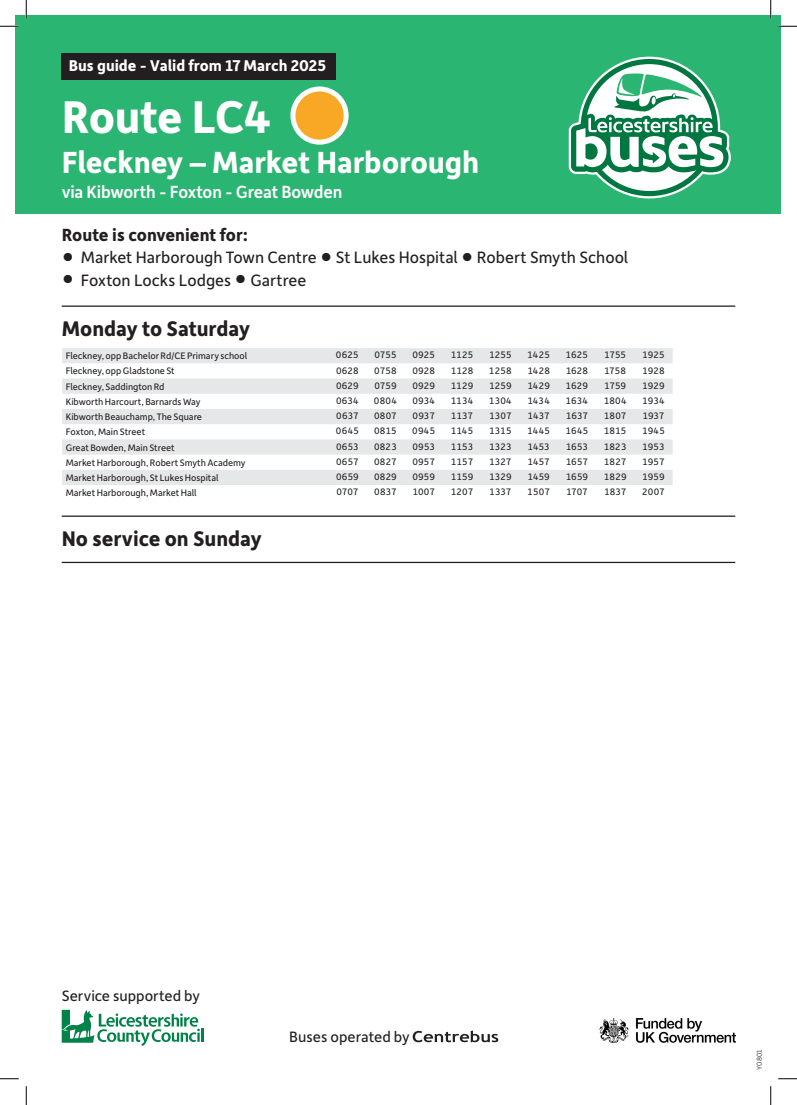
<style>
.page{position:relative;width:797px;height:1105px;background:#fff}
.page>*{position:absolute;margin:0;border:0;box-sizing:border-box;transform-origin:0 0}
.Route_name{font:700 48.75px "Depot New";letter-spacing:-.015em;color:#fff}
.Route_description{font:700 32.5px "Depot New";color:#fff}
.Days_of_the_service{font:700 22.5px "Depot New";color:#231f20}
.Route_description_-_sub{font:500 18.75px "Depot New";letter-spacing:-.01em;color:#fff}
.Sub_heading{font:700 18.75px "Depot New";color:#231f20}
.POIs{font:17.5px "Depot New";color:#231f20}
.t1{font:700 16.62px "Depot New";color:#fff}
.t2{font:16px "Depot New";color:#231f20}
.Table_-_Times{font:10px "Depot New";letter-spacing:.01em;color:#231f20}
.Table_-_Roads{font:10px "Depot New";letter-spacing:-.005em;color:#231f20}
.t3{font:300 7.5px "Depot New";color:#231f20}
.s1{font-size:28.75px}
</style>
<div class="page">
<div style="left:16px;top:16px;width:765px;height:198px;background:#2bb572"></div>
<svg style="left:568px;top:57px;width:163px;height:141px"></svg>
<div style="left:62px;top:53px;width:274px;height:26px;background:#231f20"></div>
<svg style="left:413px;top:1030px;width:85px;height:12px"></svg>
<img style="left:599px;top:1018px;width:136px;height:25px">
<svg style="left:62px;top:1010px;width:141px;height:36px"></svg>
<div style="left:293px;top:89px;width:53px;height:53px;background:#f9a825;border-radius:50%"></div>
<div style="left:290px;top:86px;width:58px;height:59px;border:5px solid #fff;border-radius:50%"></div>
<hr style="left:62px;top:305px;width:673px;height:2px;background:#231f20">
<hr style="left:62px;top:515px;width:673px;height:2px;background:#231f20">
<hr style="left:62px;top:562px;width:673px;height:1px;background:#231f20">
<svg style="left:62px;top:348px;width:610px;height:137px;fill:#e6e7e9"></svg>
<svg style="left:0;top:25px;width:19px;height:2px"></svg>
<svg style="left:778px;top:25px;width:19px;height:2px"></svg>
<svg style="left:0;top:1078px;width:19px;height:1px"></svg>
<svg style="left:778px;top:1078px;width:19px;height:1px"></svg>
<svg style="left:25px;top:0;width:2px;height:19px"></svg>
<svg style="left:25px;top:1086px;width:2px;height:19px"></svg>
<svg style="left:770px;top:0;width:1px;height:19px"></svg>
<svg style="left:770px;top:1086px;width:1px;height:19px"></svg>
<h3 class="t1" style="left:69px;top:54px;width:259px">Bus guide - Valid from 17 March 2025</h3>
<p class="Route_name" style="left:62px;top:85px;width:212px">Route LC4</p>
<p class="Route_description" style="left:62px;top:141px;width:419px">Fleckney – Market Harborough</p>
<p class="Route_description_-_sub" style="left:62px;top:179px;width:282px">via Kibworth - Foxton - Great Bowden</p>
<p class="Sub_heading" style="left:62px;top:222px;width:188px">Route is convenient for:</p>
<p class="POIs" style="left:62px;top:246px;width:568px"><span class="s1">•</span> Market Harborough Town Centre <span class="s1">•</span> St Lukes Hospital <span class="s1">•</span> Robert Smyth School</p>
<p class="POIs" style="left:62px;top:268px;width:246px"><span class="s1">•</span> Foxton Locks Lodges <span class="s1">•</span> Gartree</p>
<p class="Days_of_the_service" style="left:62px;top:313px;width:190px">Monday to Saturday</p>
<p class="Table_-_Roads" style="left:66px;top:349px;width:183px">Fleckney, opp Bachelor Rd/CE Primary school</p>
<p class="Table_-_Times" style="left:336px;top:348px;width:24px">0625</p>
<p class="Table_-_Times" style="left:374px;top:348px;width:24px">0755</p>
<p class="Table_-_Times" style="left:412px;top:348px;width:24px">0925</p>
<p class="Table_-_Times" style="left:451px;top:348px;width:24px">1125</p>
<p class="Table_-_Times" style="left:489px;top:348px;width:24px">1255</p>
<p class="Table_-_Times" style="left:527px;top:348px;width:24px">1425</p>
<p class="Table_-_Times" style="left:565px;top:348px;width:24px">1625</p>
<p class="Table_-_Times" style="left:604px;top:348px;width:23px">1755</p>
<p class="Table_-_Times" style="left:642px;top:348px;width:24px">1925</p>
<p class="Table_-_Roads" style="left:66px;top:365px;width:111px">Fleckney, opp Gladstone St</p>
<p class="Table_-_Times" style="left:336px;top:364px;width:24px">0628</p>
<p class="Table_-_Times" style="left:374px;top:364px;width:24px">0758</p>
<p class="Table_-_Times" style="left:412px;top:364px;width:24px">0928</p>
<p class="Table_-_Times" style="left:451px;top:364px;width:24px">1128</p>
<p class="Table_-_Times" style="left:489px;top:364px;width:24px">1258</p>
<p class="Table_-_Times" style="left:527px;top:364px;width:24px">1428</p>
<p class="Table_-_Times" style="left:565px;top:364px;width:24px">1628</p>
<p class="Table_-_Times" style="left:604px;top:364px;width:24px">1758</p>
<p class="Table_-_Times" style="left:642px;top:364px;width:24px">1928</p>
<p class="Table_-_Roads" style="left:66px;top:380px;width:100px">Fleckney, Saddington Rd</p>
<p class="Table_-_Times" style="left:336px;top:379px;width:24px">0629</p>
<p class="Table_-_Times" style="left:374px;top:379px;width:24px">0759</p>
<p class="Table_-_Times" style="left:412px;top:379px;width:24px">0929</p>
<p class="Table_-_Times" style="left:451px;top:379px;width:24px">1129</p>
<p class="Table_-_Times" style="left:489px;top:379px;width:24px">1259</p>
<p class="Table_-_Times" style="left:527px;top:379px;width:24px">1429</p>
<p class="Table_-_Times" style="left:565px;top:379px;width:24px">1629</p>
<p class="Table_-_Times" style="left:604px;top:379px;width:23px">1759</p>
<p class="Table_-_Times" style="left:642px;top:379px;width:24px">1929</p>
<p class="Table_-_Roads" style="left:66px;top:395px;width:136px">Kibworth Harcourt, Barnards Way</p>
<p class="Table_-_Times" style="left:336px;top:394px;width:24px">0634</p>
<p class="Table_-_Times" style="left:374px;top:394px;width:25px">0804</p>
<p class="Table_-_Times" style="left:412px;top:394px;width:24px">0934</p>
<p class="Table_-_Times" style="left:451px;top:394px;width:24px">1134</p>
<p class="Table_-_Times" style="left:489px;top:394px;width:24px">1304</p>
<p class="Table_-_Times" style="left:527px;top:394px;width:24px">1434</p>
<p class="Table_-_Times" style="left:565px;top:394px;width:24px">1634</p>
<p class="Table_-_Times" style="left:603px;top:394px;width:24px">1804</p>
<p class="Table_-_Times" style="left:642px;top:394px;width:24px">1934</p>
<p class="Table_-_Roads" style="left:66px;top:410px;width:138px">Kibworth Beauchamp, The Square</p>
<p class="Table_-_Times" style="left:336px;top:409px;width:24px">0637</p>
<p class="Table_-_Times" style="left:374px;top:409px;width:24px">0807</p>
<p class="Table_-_Times" style="left:412px;top:409px;width:24px">0937</p>
<p class="Table_-_Times" style="left:451px;top:409px;width:24px">1137</p>
<p class="Table_-_Times" style="left:489px;top:409px;width:24px">1307</p>
<p class="Table_-_Times" style="left:527px;top:409px;width:24px">1437</p>
<p class="Table_-_Times" style="left:566px;top:409px;width:24px">1637</p>
<p class="Table_-_Times" style="left:604px;top:409px;width:24px">1807</p>
<p class="Table_-_Times" style="left:642px;top:409px;width:24px">1937</p>
<p class="Table_-_Roads" style="left:66px;top:425px;width:81px">Foxton, Main Street</p>
<p class="Table_-_Times" style="left:336px;top:425px;width:25px">0645</p>
<p class="Table_-_Times" style="left:374px;top:425px;width:24px">0815</p>
<p class="Table_-_Times" style="left:412px;top:425px;width:25px">0945</p>
<p class="Table_-_Times" style="left:451px;top:425px;width:24px">1145</p>
<p class="Table_-_Times" style="left:489px;top:425px;width:24px">1315</p>
<p class="Table_-_Times" style="left:527px;top:425px;width:24px">1445</p>
<p class="Table_-_Times" style="left:565px;top:425px;width:24px">1645</p>
<p class="Table_-_Times" style="left:604px;top:425px;width:24px">1815</p>
<p class="Table_-_Times" style="left:642px;top:425px;width:24px">1945</p>
<p class="Table_-_Roads" style="left:66px;top:441px;width:110px">Great Bowden, Main Street</p>
<p class="Table_-_Times" style="left:336px;top:440px;width:24px">0653</p>
<p class="Table_-_Times" style="left:374px;top:440px;width:24px">0823</p>
<p class="Table_-_Times" style="left:412px;top:440px;width:24px">0953</p>
<p class="Table_-_Times" style="left:451px;top:440px;width:24px">1153</p>
<p class="Table_-_Times" style="left:489px;top:440px;width:24px">1323</p>
<p class="Table_-_Times" style="left:527px;top:440px;width:24px">1453</p>
<p class="Table_-_Times" style="left:565px;top:440px;width:24px">1653</p>
<p class="Table_-_Times" style="left:604px;top:440px;width:24px">1823</p>
<p class="Table_-_Times" style="left:642px;top:440px;width:24px">1953</p>
<p class="Table_-_Roads" style="left:66px;top:456px;width:181px">Market Harborough, Robert Smyth Academy</p>
<p class="Table_-_Times" style="left:336px;top:455px;width:24px">0657</p>
<p class="Table_-_Times" style="left:374px;top:455px;width:24px">0827</p>
<p class="Table_-_Times" style="left:412px;top:455px;width:24px">0957</p>
<p class="Table_-_Times" style="left:451px;top:455px;width:24px">1157</p>
<p class="Table_-_Times" style="left:489px;top:455px;width:24px">1327</p>
<p class="Table_-_Times" style="left:527px;top:455px;width:24px">1457</p>
<p class="Table_-_Times" style="left:565px;top:455px;width:24px">1657</p>
<p class="Table_-_Times" style="left:604px;top:455px;width:24px">1827</p>
<p class="Table_-_Times" style="left:642px;top:455px;width:24px">1957</p>
<p class="Table_-_Roads" style="left:66px;top:471px;width:154px">Market Harborough, St Lukes Hospital</p>
<p class="Table_-_Times" style="left:336px;top:470px;width:24px">0659</p>
<p class="Table_-_Times" style="left:374px;top:470px;width:24px">0829</p>
<p class="Table_-_Times" style="left:412px;top:470px;width:24px">0959</p>
<p class="Table_-_Times" style="left:451px;top:470px;width:24px">1159</p>
<p class="Table_-_Times" style="left:489px;top:470px;width:24px">1329</p>
<p class="Table_-_Times" style="left:527px;top:470px;width:24px">1459</p>
<p class="Table_-_Times" style="left:565px;top:470px;width:24px">1659</p>
<p class="Table_-_Times" style="left:604px;top:470px;width:24px">1829</p>
<p class="Table_-_Times" style="left:642px;top:470px;width:24px">1959</p>
<p class="Table_-_Roads" style="left:66px;top:486px;width:132px">Market Harborough, Market Hall</p>
<p class="Table_-_Times" style="left:336px;top:485px;width:24px">0707</p>
<p class="Table_-_Times" style="left:374px;top:485px;width:24px">0837</p>
<p class="Table_-_Times" style="left:412px;top:485px;width:24px">1007</p>
<p class="Table_-_Times" style="left:451px;top:485px;width:24px">1207</p>
<p class="Table_-_Times" style="left:489px;top:485px;width:24px">1337</p>
<p class="Table_-_Times" style="left:527px;top:485px;width:24px">1507</p>
<p class="Table_-_Times" style="left:566px;top:485px;width:23px">1707</p>
<p class="Table_-_Times" style="left:604px;top:485px;width:24px">1837</p>
<p class="Table_-_Times" style="left:642px;top:485px;width:24px">2007</p>
<p class="Days_of_the_service" style="left:62px;top:523px;width:202px">No service on Sunday</p>
<h3 class="t2" style="left:62px;top:985px;width:140px">Service supported by</h3>
<h3 class="t2" style="left:289px;top:1026px;width:122px">Buses operated by</h3>
<p class="t3" style="left:754px;top:1070px;width:22px;rotate:-90deg">Y0801</p>
</div>
